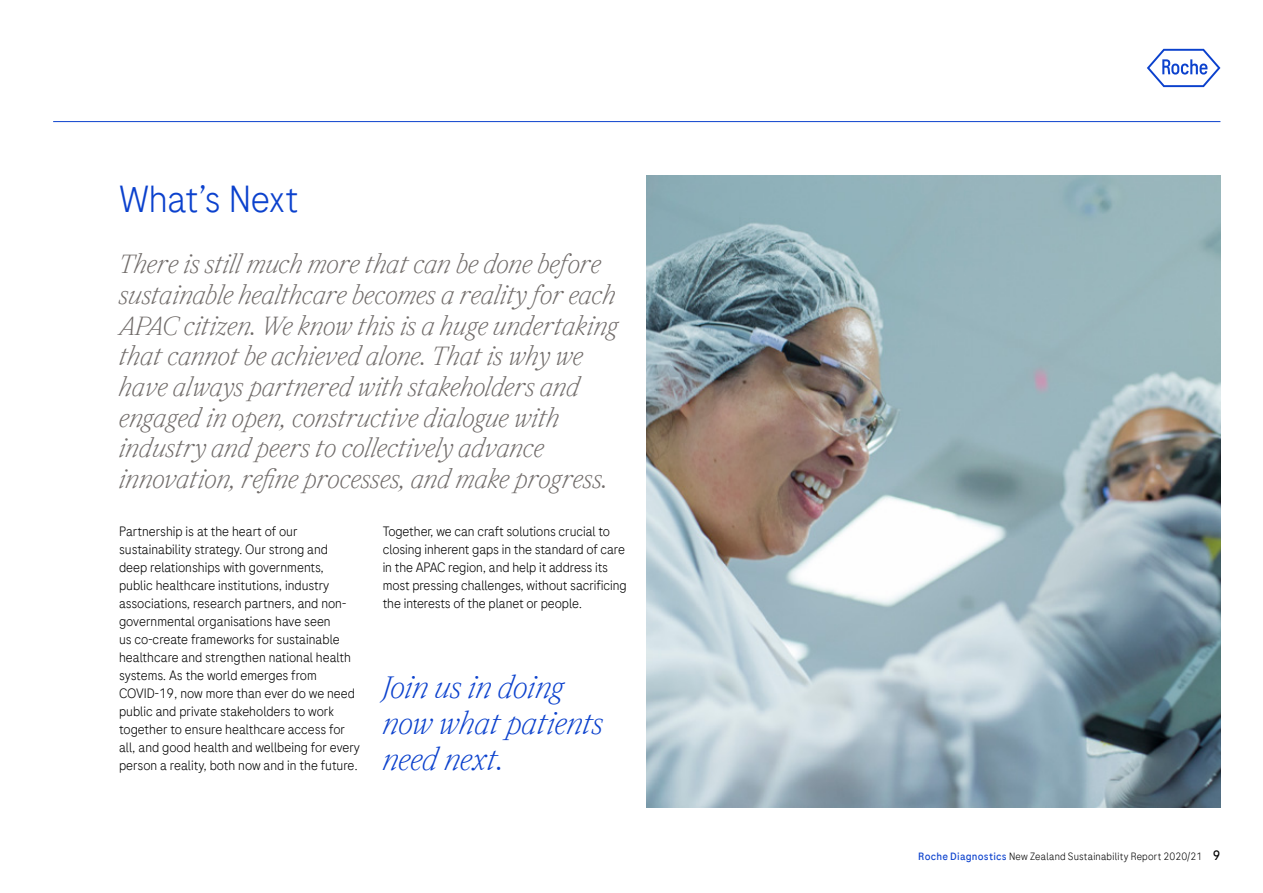
<style>
.page{position:relative;width:1263px;height:893px;background:#fff}
.page>*{position:absolute;margin:0;border:0;box-sizing:border-box;transform-origin:0 0}
.t1{font:300 37.5px "Roche Sans";letter-spacing:-.01em;color:#0b41cd}
.t2{font:italic 300 30px/36px "Roche Serif";color:#0b41cd}
.t3{font:italic 300 25.5px/30.6px "Roche Serif";color:#706b69}
.t4{font:300 13.5px/18px "Roche Sans";color:#000}
.t5{font:300 10.5px "Roche Sans";letter-spacing:.02em;color:#000}
.s1{font-weight:400;color:#0b41cd}
.s2{font-weight:400;font-size:13.5px}
</style>
<div class="page">
<img style="left:646px;top:176px;width:574px;height:632px">
<hr style="left:53px;top:121px;width:1167px;height:1px;background:#0b41cd">
<svg style="left:1147px;top:49px;width:73px;height:38px"></svg>
<h1 class="t1" style="left:119px;top:176px;width:181px">What’s Next</h1>
<p class="t3" style="left:119px;top:249px;width:501px">There is still much more that can be done before sustainable healthcare becomes a reality for each APAC citizen. We know this is a huge undertaking that cannot be achieved alone. That is why we have always partnered with stakeholders and engaged in open, constructive dialogue with industry and peers to collectively advance innovation, refine processes, and make progress.</p>
<p class="t4" style="left:383px;top:522px;width:245px">Together, we can craft solutions crucial to closing inherent gaps in the standard of care in the APAC region, and help it address its most pressing challenges, without sacrificing the interests of the planet or people.</p>
<p class="t4" style="left:119px;top:522px;width:243px">Partnership is at the heart of our sustainability strategy. Our strong and<br>deep relationships with governments, public healthcare institutions, industry associations, research partners, and non&shy;governmental organisations have seen<br>us co-create frameworks for sustainable healthcare and strengthen national health systems. As the world emerges from COVID-19, now more than ever do we need public and private stakeholders to work together to ensure healthcare access for all, and good health and wellbeing for every person a reality, both now and in the future.</p>
<h2 class="t2" style="left:383px;top:670px;width:222px">Join us in doing now what patients need next.</h2>
<p class="t5" style="left:918px;top:850px;width:304px"><span class="s1">Roche Diagnostics</span> New Zealand Sustainability Report 2020/21 <span class="s2">9</span></p>
</div>
